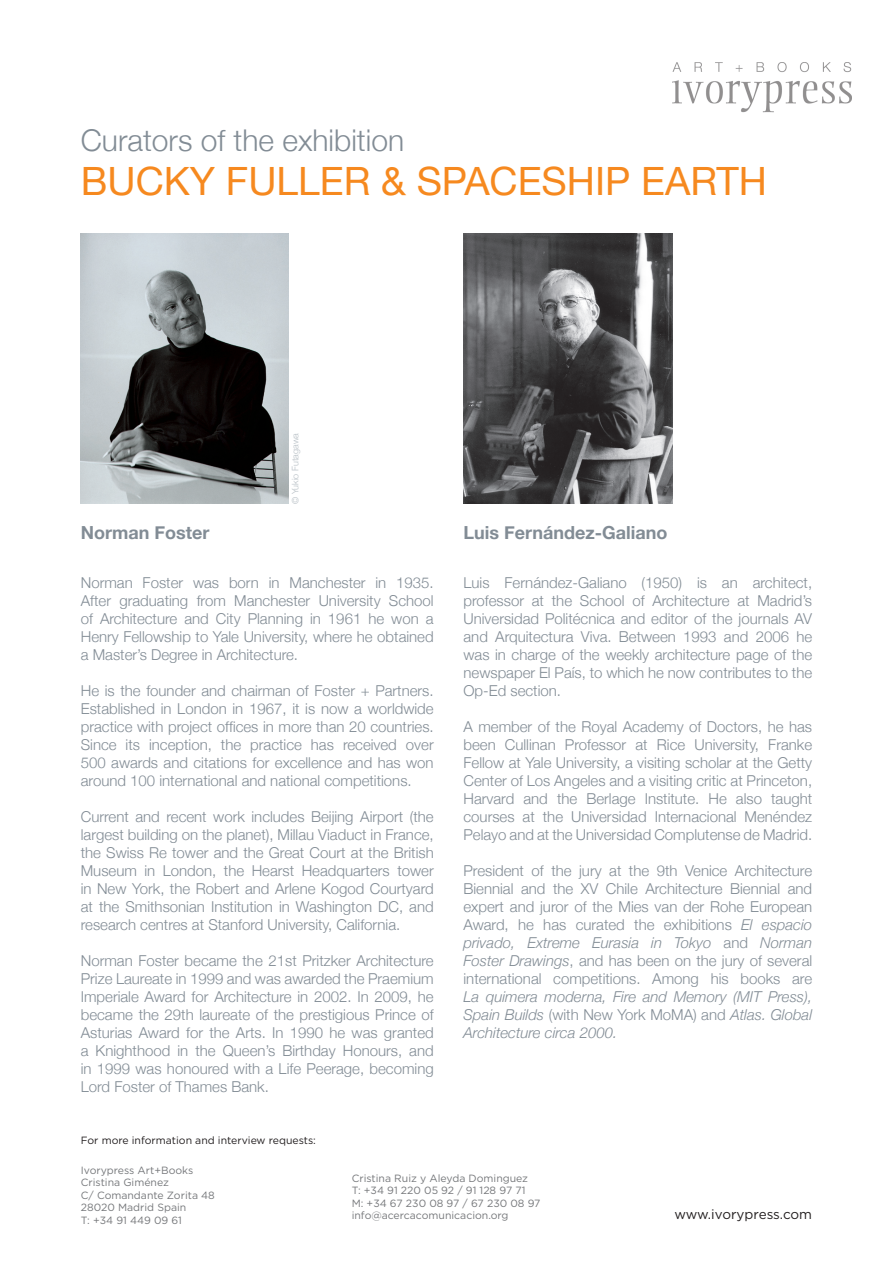
<style>
.page{position:relative;width:893px;height:1263px;background:#fff}
.page>*{position:absolute;margin:0;border:0;box-sizing:border-box;transform-origin:0 0}
.t1{font:39px "Helvetica Neue";color:#f6891f}
.t2{font:300 30px "Helvetica Neue";color:#828c95}
.t3{font:700 18px "Helvetica Neue";color:#828c95}
.t4{font:300 15px/18px "Helvetica Neue";color:#828c95;text-align:justify}
.t5{font:italic 300 15px/18px "Helvetica Neue";color:#828c95;text-align:justify}
.t6{font:13.5px "Gotham";color:#231f20}
.t7{font:10.5px/12.6px "Gotham";color:#76787b}
.t8{font:10.5px "Gotham";color:#231f20}
.t9{font:300 9px "Helvetica Neue";color:#b6bec4}
.s1{font-style:italic}
.s2{font-style:normal}
</style>
<div class="page">
<img style="left:673px;top:63px;width:178px;height:50px">
<img style="left:81px;top:234px;width:208px;height:269px">
<img style="left:463px;top:234px;width:209px;height:269px">
<h2 class="t2" style="left:81px;top:122px;width:325px">Curators of the exhibition</h2>
<h1 class="t1" style="left:81px;top:158px;width:688px">BUCKY FULLER &amp; SPACESHIP EARTH</h1>
<p class="t9" style="left:290px;top:504px;width:73px;rotate:-90deg">© Yukio Futagawa</p>
<p class="t3" style="left:81px;top:521px;width:130px">Norman Foster</p>
<p class="t4" style="left:81px;top:573px;width:354px">Norman Foster was born in Manchester in 1935.<br>After graduating from Manchester University School of Architecture and City Planning in 1961 he won a Henry Fellowship to Yale University, where he obtained a Master’s Degree in Architecture.</p>
<p class="t4" style="left:81px;top:681px;width:354px">He is the founder and chairman of Foster + Partners.<br>Established in London in 1967, it is now a worldwide practice with project offices in more than 20 countries.<br>Since its inception, the practice has received over 500 awards and citations for excellence and has won around 100 international and national competitions.</p>
<p class="t4" style="left:81px;top:807px;width:354px">Current and recent work includes Beijing Airport (the largest building on the planet), Millau Viaduct in France, the Swiss Re tower and the Great Court at the British Museum in London, the Hearst Headquarters tower in New York, the Robert and Arlene Kogod Courtyard at the Smithsonian Institution in Washington DC, and research centres at Stanford University, California.</p>
<p class="t4" style="left:81px;top:951px;width:354px">Norman Foster became the 21st Pritzker Architecture Prize Laureate in 1999 and was awarded the Praemium Imperiale Award for Architecture in 2002. In 2009, he became the 29th laureate of the prestigious Prince of Asturias Award for the Arts. In 1990 he was granted a Knighthood in the Queen’s Birthday Honours, and in 1999 was honoured with a Life Peerage, becoming Lord Foster of Thames Bank.</p>
<p class="t3" style="left:463px;top:521px;width:205px">Luis Fernández-Galiano</p>
<p class="t4" style="left:463px;top:573px;width:350px">Luis Fernández-Galiano (1950) is an architect, professor at the School of Architecture at Madrid’s Universidad Politécnica and editor of the journals AV and Arquitectura Viva. Between 1993 and 2006 he was in charge of the weekly architecture page of the newspaper El País, to which he now contributes to the Op-Ed section.</p>
<p class="t4" style="left:463px;top:717px;width:350px">A member of the Royal Academy of Doctors, he has been Cullinan Professor at Rice University, Franke Fellow at Yale University, a visiting scholar at the Getty Center of Los Angeles and a visiting critic at Princeton, Harvard and the Berlage Institute. He also taught courses at the Universidad Internacional Menéndez Pelayo and at the Universidad Complutense de Madrid.</p>
<p class="t4" style="left:463px;top:861px;width:350px">President of the jury at the 9th Venice Architecture Biennial and the XV Chile Architecture Biennial and expert and juror of the Mies van der Rohe European Award, he has curated the exhibitions <span class="s1">El espacio privado, Extreme Eurasia in Tokyo</span> and <span class="s1">Norman Foster Drawings</span>, and has been on the jury of several international competitions. Among his books are</p>
<p class="t5" style="left:463px;top:987px;width:350px">La quimera moderna, Fire and Memory (MIT Press), Spain Builds <span class="s2">(with New York MoMA) and</span> Atlas. Global Architecture circa 2000.</p>
<p class="t8" style="left:81px;top:1135px;width:237px">For more information and interview requests:</p>
<p class="t7" style="left:81px;top:1163px;width:136px">Ivorypress Art+Books<br>Cristina Giménez<br>C/ Comandante Zorita 48<br>28020 Madrid Spain<br>T: +34 91 449 09 61</p>
<p class="t7" style="left:352px;top:1171px;width:190px">Cristina Ruiz y Aleyda Dominguez<br>T: +34 91 220 05 92 / 91 128 97 71<br>M: +34 67 230 08 97 / 67 230 08 97 info@acercacomunicacion.org</p>
<p class="t6" style="left:674px;top:1207px;width:139px">www.ivorypress.com</p>
</div>
